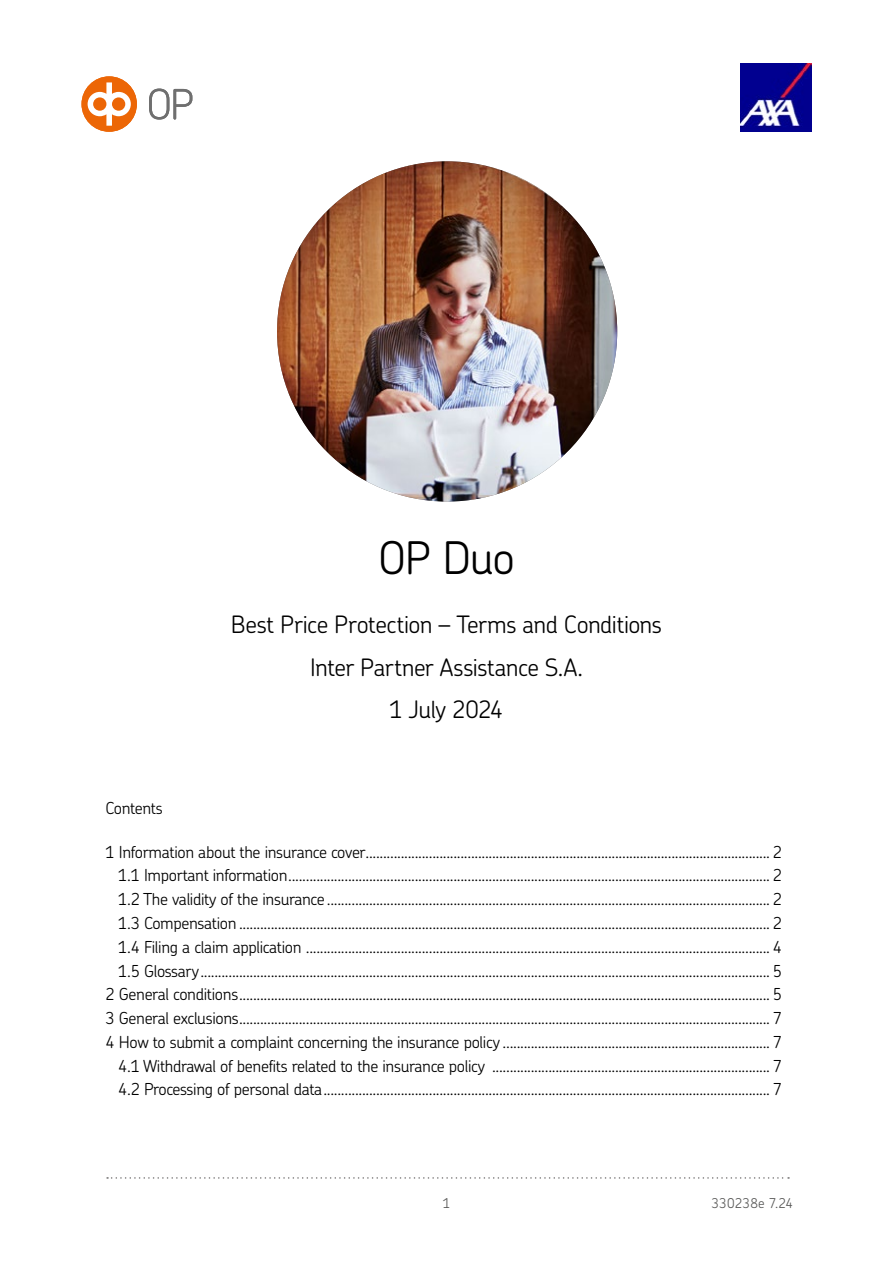
<style>
.page{position:relative;width:893px;height:1263px;background:#fff}
.page>*{position:absolute;margin:0;border:0;box-sizing:border-box;transform-origin:0 0}
.H1_otsikko_30_pt{font:300 45px "OP Chevin Pro";color:#000}
.otsikko_16_pt{font:300 24px "OP Chevin Pro";letter-spacing:-.02em;color:#000}
.TOC_16_pt_sisennetty{font:300 16.5px "OP Chevin Pro";letter-spacing:-.02em;color:#000}
.TOC_16_pt{font:300 16.5px "OP Chevin Pro";letter-spacing:-.02em;color:#000}
.t1{font:300 13.5px "OP Chevin Pro";letter-spacing:.015em;color:#575756}
</style>
<div class="page">
<svg style="left:107px;top:1177px;width:682px;height:2px"></svg>
<img style="left:277px;top:161px;width:340px;height:340px;border-radius:170px">
<img style="left:740px;top:64px;width:71px;height:68px">
<svg style="left:149px;top:89px;width:43px;height:31px"></svg>
<div style="left:82px;top:76px;width:55px;height:56px;background:#ec6606;border-radius:50%"></div>
<svg style="left:88px;top:82px;width:43px;height:44px"></svg>
<h1 class="H1_otsikko_30_pt" style="left:378px;top:528px;width:138px">OP Duo</h1>
<h2 class="otsikko_16_pt" style="left:231px;top:608px;width:433px">Best Price Protection – Terms and Conditions</h2>
<h2 class="otsikko_16_pt" style="left:310px;top:651px;width:274px">Inter Partner Assistance S.A.</h2>
<h3 class="otsikko_16_pt" style="left:390px;top:693px;width:115px">1 July 2024</h3>
<p class="TOC_16_pt" style="left:105px;top:797px;width:59px">Contents</p>
<p class="TOC_16_pt" style="left:105px;top:841px;width:678px">1 Information about the insurance cover................................................................................................................... 2</p>
<p class="TOC_16_pt_sisennetty" style="left:118px;top:864px;width:665px">1.1 Important information......................................................................................................................................... 2</p>
<p class="TOC_16_pt_sisennetty" style="left:118px;top:888px;width:665px">1.2 The validity of the insurance .............................................................................................................................. 2</p>
<p class="TOC_16_pt_sisennetty" style="left:118px;top:912px;width:665px">1.3 Compensation ....................................................................................................................................................... 2</p>
<p class="TOC_16_pt_sisennetty" style="left:118px;top:936px;width:665px">1.4 Filing a claim application .................................................................................................................................... 4</p>
<p class="TOC_16_pt_sisennetty" style="left:118px;top:959px;width:665px">1.5 Glossary.................................................................................................................................................................. 5</p>
<p class="TOC_16_pt" style="left:105px;top:983px;width:678px">2 General conditions....................................................................................................................................................... 5</p>
<p class="TOC_16_pt" style="left:105px;top:1007px;width:678px">3 General exclusions....................................................................................................................................................... 7</p>
<p class="TOC_16_pt" style="left:105px;top:1031px;width:678px">4 How to submit a complaint concerning the insurance policy ............................................................................ 7</p>
<p class="TOC_16_pt_sisennetty" style="left:118px;top:1054px;width:665px">4.1 Withdrawal of benefits related to the insurance policy ............................................................................... 7</p>
<p class="TOC_16_pt_sisennetty" style="left:118px;top:1078px;width:665px">4.2 Processing of personal data............................................................................................................................... 7</p>
<p class="t1" style="left:443px;top:1194px;width:9px">1</p>
<p class="t1" style="left:711px;top:1194px;width:83px">330238e 7.24</p>
</div>
